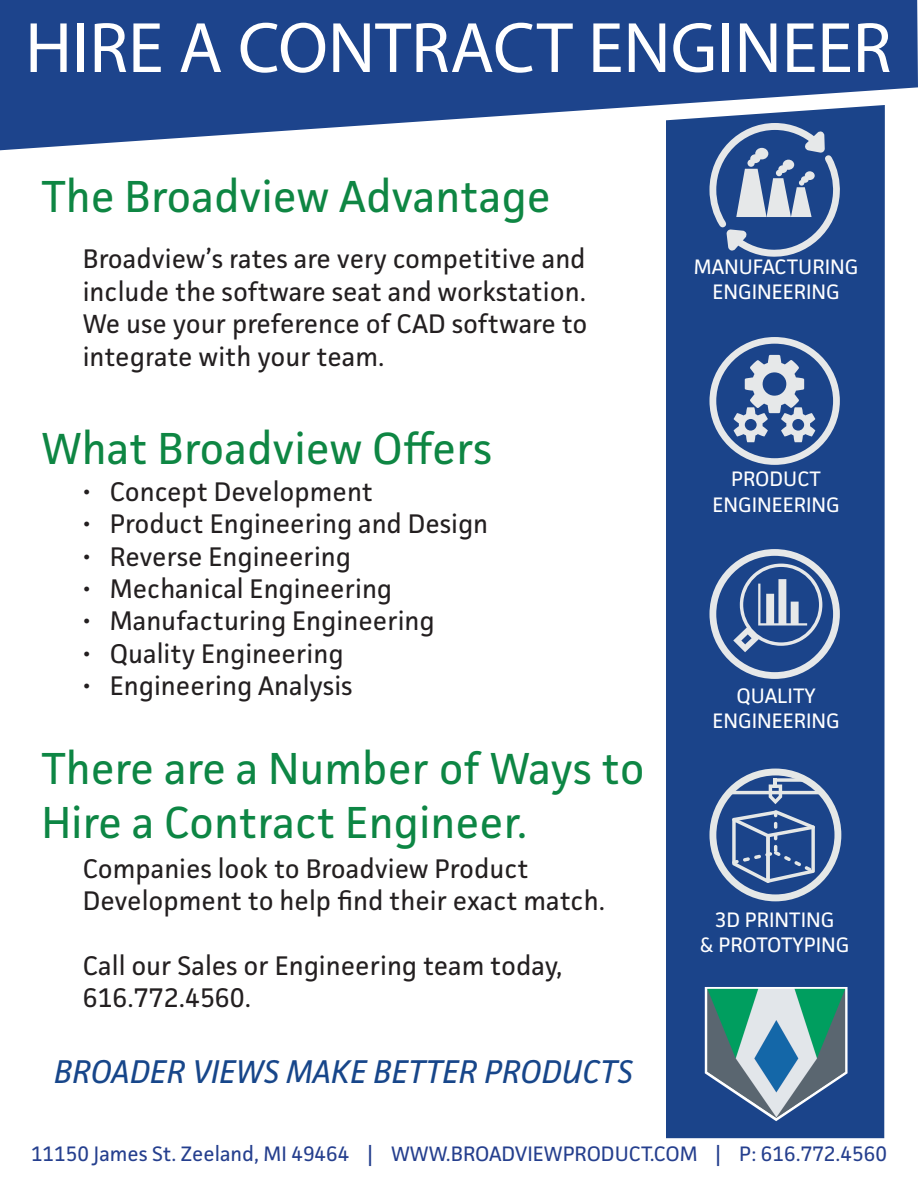
<style>
.page{position:relative;width:918px;height:1188px;background:#fff}
.page>*{position:absolute;margin:0;border:0;box-sizing:border-box;transform-origin:0 0}
.t1{font:72px "Myriad Pro";color:#fff}
.t2{font:45px/54px "Facit";color:#0d8644}
.t3{font:45px "Facit";color:#0e8643}
.t4{font:italic 33px "Facit";color:#17468a}
.t5{font:27px/32.4px "Facit";color:#231f20}
.t6{font:21px/25.2px "Facit";color:#fff;text-align:center}
.t7{font:21px "Facit";color:#253f8e}
</style>
<div class="page">
<div style="left:666px;top:150px;width:219px;height:988px;background:#1b448a"></div>
<svg style="left:0;top:0;width:918px;height:150px;background:#3f609d"></svg>
<svg style="left:705px;top:987px;width:143px;height:134px"></svg>
<img style="left:708px;top:989px;width:137px;height:129px">
<svg style="left:709px;top:337px;width:131px;height:128px;background:#607baa"></svg>
<svg style="left:709px;top:123px;width:131px;height:136px;background:#5a77a7"></svg>
<svg style="left:709px;top:549px;width:131px;height:130px;background:#5270a3"></svg>
<svg style="left:709px;top:769px;width:132px;height:132px;background:#5170a2"></svg>
<h1 class="t1" style="left:25px;top:3px;width:868px">HIRE A CONTRACT ENGINEER</h1>
<h2 class="t3" style="left:41px;top:168px;width:511px">The Broadview Advantage</h2>
<p class="t5" style="left:83px;top:242px;width:506px;text-align:justify">Broadview’s rates are very competitive and include the software seat and workstation.<br>We use your preference of CAD software to integrate with your team.</p>
<h2 class="t3" style="left:41px;top:421px;width:452px">What Broadview Offers</h2>
<p class="t5" style="left:83px;top:475px;width:292px">• Concept Development</p>
<p class="t5" style="left:83px;top:507px;width:407px">• Product Engineering and Design</p>
<p class="t5" style="left:83px;top:540px;width:270px">• Reverse Engineering</p>
<p class="t5" style="left:83px;top:572px;width:311px">• Mechanical Engineering</p>
<p class="t5" style="left:83px;top:604px;width:354px">• Manufacturing Engineering</p>
<p class="t5" style="left:83px;top:637px;width:262px">• Quality Engineering</p>
<p class="t5" style="left:83px;top:669px;width:271px">• Engineering Analysis</p>
<h2 class="t2" style="left:41px;top:740px;width:605px">There are a Number of Ways to<br>Hire a Contract Engineer.</h2>
<p class="t5" style="left:83px;top:852px;width:524px">Companies look to Broadview Product<br>Development to help find their exact match.</p>
<p class="t5" style="left:83px;top:949px;width:481px">Call our Sales or Engineering team today,<br>616.772.4560.</p>
<p class="t4" style="left:54px;top:1051px;width:581px">BROADER VIEWS MAKE BETTER PRODUCTS</p>
<p class="t6" style="left:694px;top:254px;width:166px">MANUFACTURING<br>ENGINEERING</p>
<p class="t6" style="left:712px;top:466px;width:129px">PRODUCT<br>ENGINEERING</p>
<p class="t6" style="left:713px;top:682px;width:129px">QUALITY<br>ENGINEERING</p>
<p class="t6" style="left:700px;top:907px;width:151px">3D PRINTING<br>&amp; PROTOTYPING</p>
<p class="t7" style="left:31px;top:1140px;width:857px">11150 James St. Zeeland, MI 49464 | WWW.BROADVIEWPRODUCT.COM | P: 616.772.4560</p>
</div>
